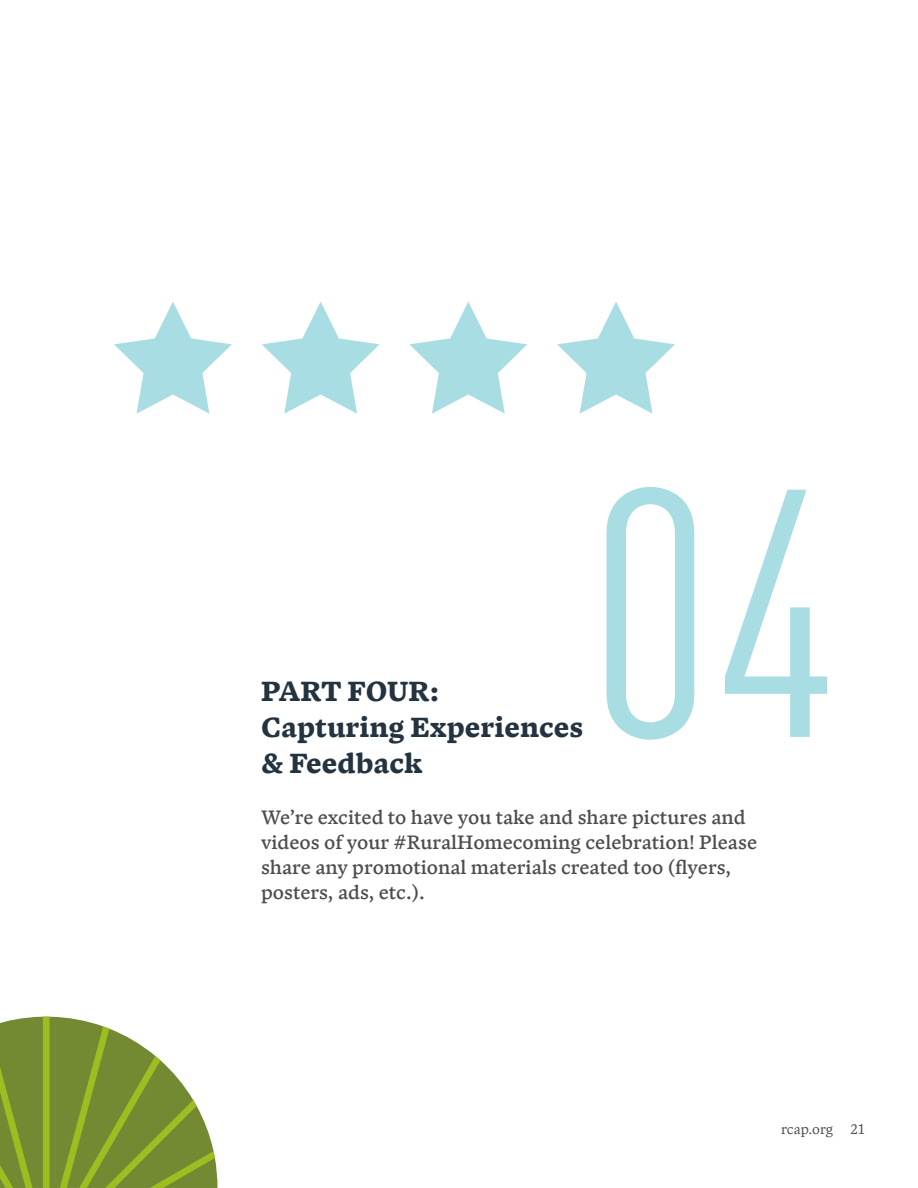
<style>
.page{position:relative;width:918px;height:1188px;background:#fff}
.page>*{position:absolute;margin:0;border:0;box-sizing:border-box;transform-origin:0 0}
.t1{font:condensed 347.25px "DINOT";color:#a9dde4}
.t2{font:800 30px/36px "Blanco";color:#233340}
.t3{font:500 21px/25.2px "Blanco";color:#4d4d4f}
.t4{font:15px "Blanco";color:#4d4d4f}
</style>
<div class="page">
<svg style="left:114px;top:302px;width:118px;height:112px"></svg>
<svg style="left:409px;top:302px;width:118px;height:112px"></svg>
<svg style="left:262px;top:302px;width:118px;height:112px"></svg>
<svg style="left:557px;top:302px;width:118px;height:112px"></svg>
<svg style="left:0;top:1017px;width:218px;height:171px"></svg>
<h2 class="t2" style="left:261px;top:670px;width:324px">PART FOUR:<br>Capturing Experiences &amp; Feedback</h2>
<h1 class="t1" style="left:588px;top:413px;width:252px">04</h1>
<p class="t3" style="left:261px;top:802px;width:498px">We’re excited to have you take and share pictures and videos of your #RuralHomecoming celebration! Please share any promotional materials created too (flyers, posters, ads, etc.).</p>
<p class="t4" style="left:781px;top:1118px;width:85px">rcap.org 21</p>
</div>
